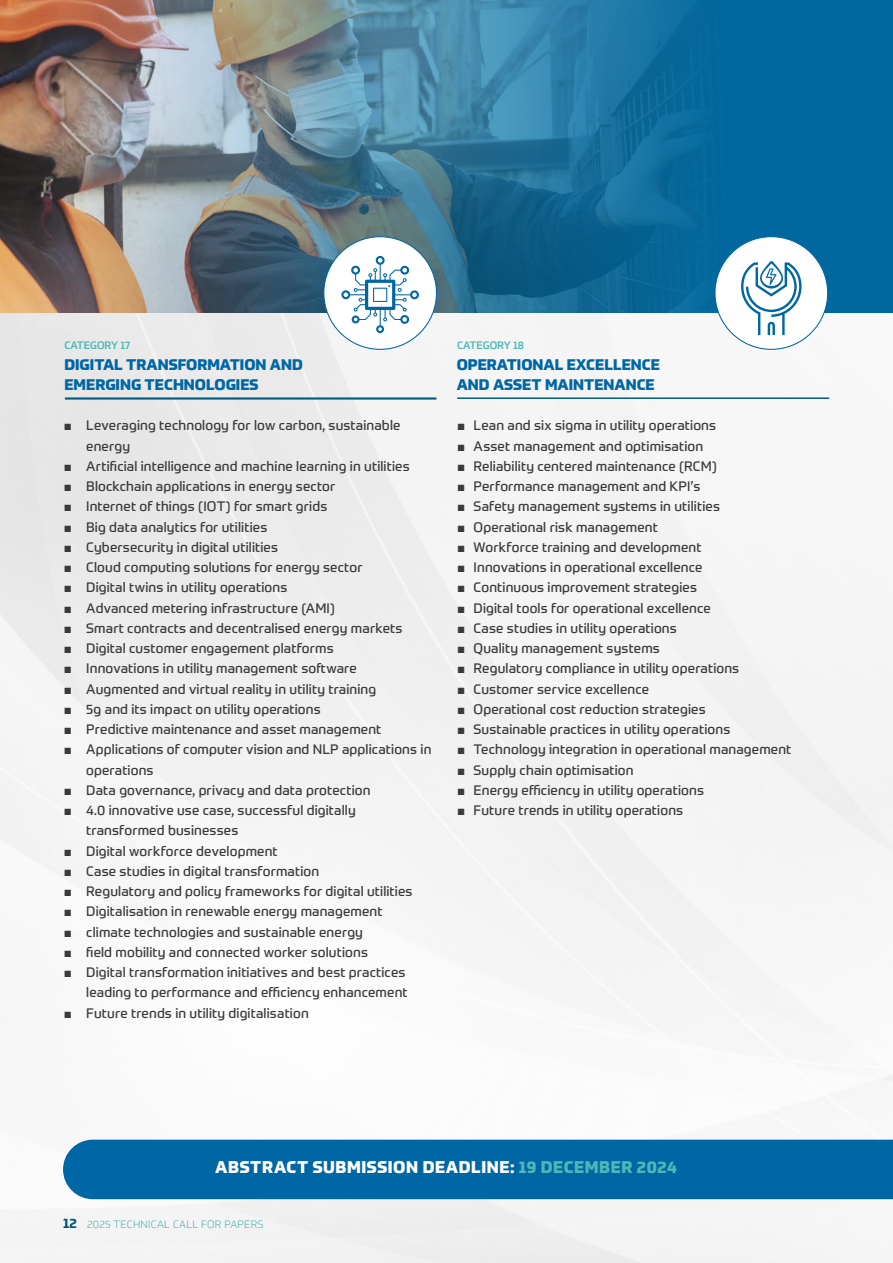
<style>
.page{position:relative;width:893px;height:1263px;background:#fff}
.page>*{position:absolute;margin:0;border:0;box-sizing:border-box;transform-origin:0 0}
.t1{font:800 16.5px "Prometo";letter-spacing:.035em;color:#fff}
.t2{font:800 15px/20.2px "Prometo";color:#0067a5}
.t3{font:13.5px/20.2px "Prometo";letter-spacing:.01em;color:#3a3a3c}
.t4{font:300 10.5px "Prometo";letter-spacing:.025em;color:#4eb8b9}
.t5{font:500 10.5px "Prometo";color:#4eb8b9}
.s1{font-family:"Arial";font-weight:900}
.s2{color:#4eb8b9}
.s3{font-weight:700;font-size:13.5px;color:#005b7e}
</style>
<div class="page">
<img style="left:0;top:313px;width:893px;height:950px">
<img style="left:0;top:0;width:893px;height:313px">
<div style="left:715px;top:237px;width:113px;height:112px;background:#fff;border-radius:50%"></div>
<hr style="left:457px;top:397px;width:372px;height:2px;background:#005b7e">
<svg style="left:741px;top:261px;width:60px;height:74px"></svg>
<div style="left:63px;top:1140px;width:830px;height:59px;background:#0067a5"></div>
<div style="left:324px;top:237px;width:112px;height:112px;background:#fff;border-radius:50%"></div>
<hr style="left:65px;top:397px;width:371px;height:3px;background:#005b7e">
<svg style="left:341px;top:256px;width:78px;height:77px"></svg>
<p class="t5" style="left:64px;top:339px;width:68px">CATEGORY 17</p>
<p class="t2" style="left:64px;top:354px;width:240px">DIGITAL TRANSFORMATION AND<br>EMERGING TECHNOLOGIES</p>
<p class="t3" style="left:86px;top:415px;width:316px;text-indent:-23px"><span class="s1">■</span> Leveraging technology for low carbon, sustainable energy</p>
<p class="t3" style="left:64px;top:456px;width:347px"><span class="s1">■</span> Artificial intelligence and machine learning in utilities</p>
<p class="t3" style="left:64px;top:476px;width:273px"><span class="s1">■</span> Blockchain applications in energy sector</p>
<p class="t3" style="left:64px;top:496px;width:265px"><span class="s1">■</span> Internet of things (IOT) for smart grids</p>
<p class="t3" style="left:64px;top:516px;width:205px"><span class="s1">■</span> Big data analytics for utilities</p>
<p class="t3" style="left:64px;top:537px;width:216px"><span class="s1">■</span> Cybersecurity in digital utilities</p>
<p class="t3" style="left:64px;top:557px;width:300px"><span class="s1">■</span> Cloud computing solutions for energy sector</p>
<p class="t3" style="left:64px;top:577px;width:225px"><span class="s1">■</span> Digital twins in utility operations</p>
<p class="t3" style="left:64px;top:597px;width:273px"><span class="s1">■</span> Advanced metering infrastructure (AMI)</p>
<p class="t3" style="left:64px;top:618px;width:340px"><span class="s1">■</span> Smart contracts and decentralised energy markets</p>
<p class="t3" style="left:64px;top:638px;width:271px"><span class="s1">■</span> Digital customer engagement platforms</p>
<p class="t3" style="left:64px;top:658px;width:295px"><span class="s1">■</span> Innovations in utility management software</p>
<p class="t3" style="left:64px;top:678px;width:314px"><span class="s1">■</span> Augmented and virtual reality in utility training</p>
<p class="t3" style="left:64px;top:699px;width:258px"><span class="s1">■</span> 5g and its impact on utility operations</p>
<p class="t3" style="left:64px;top:719px;width:319px"><span class="s1">■</span> Predictive maintenance and asset management</p>
<p class="t3" style="left:86px;top:739px;width:347px;text-indent:-23px"><span class="s1">■</span> Applications of computer vision and NLP applications in operations</p>
<p class="t3" style="left:64px;top:780px;width:308px"><span class="s1">■</span> Data governance, privacy and data protection</p>
<p class="t3" style="left:86px;top:800px;width:271px;text-indent:-23px"><span class="s1">■</span> 4.0 innovative use case, successful digitally transformed businesses</p>
<p class="t3" style="left:64px;top:840px;width:215px"><span class="s1">■</span> Digital workforce development</p>
<p class="t3" style="left:64px;top:861px;width:257px"><span class="s1">■</span> Case studies in digital transformation</p>
<p class="t3" style="left:64px;top:881px;width:350px"><span class="s1">■</span> Regulatory and policy frameworks for digital utilities</p>
<p class="t3" style="left:64px;top:901px;width:320px"><span class="s1">■</span> Digitalisation in renewable energy management</p>
<p class="t3" style="left:64px;top:921px;width:301px"><span class="s1">■</span> climate technologies and sustainable energy</p>
<p class="t3" style="left:64px;top:942px;width:306px"><span class="s1">■</span> field mobility and connected worker solutions</p>
<p class="t3" style="left:64px;top:962px;width:345px;text-align:right"><span class="s1">■</span> Digital transformation initiatives and best practices leading to performance and efficiency enhancement</p>
<p class="t3" style="left:64px;top:1002px;width:246px"><span class="s1">■</span> Future trends in utility digitalisation</p>
<p class="t5" style="left:457px;top:339px;width:68px">CATEGORY 18</p>
<p class="t2" style="left:457px;top:354px;width:205px">OPERATIONAL EXCELLENCE<br>AND ASSET MAINTENANCE</p>
<p class="t3" style="left:457px;top:415px;width:261px"><span class="s1">■</span> Lean and six sigma in utility operations</p>
<p class="t3" style="left:457px;top:435px;width:248px"><span class="s1">■</span> Asset management and optimisation</p>
<p class="t3" style="left:457px;top:456px;width:261px"><span class="s1">■</span> Reliability centered maintenance (RCM)</p>
<p class="t3" style="left:457px;top:476px;width:245px"><span class="s1">■</span> Performance management and KPI’s</p>
<p class="t3" style="left:457px;top:496px;width:264px"><span class="s1">■</span> Safety management systems in utilities</p>
<p class="t3" style="left:457px;top:516px;width:202px"><span class="s1">■</span> Operational risk management</p>
<p class="t3" style="left:457px;top:537px;width:246px"><span class="s1">■</span> Workforce training and development</p>
<p class="t3" style="left:457px;top:557px;width:247px"><span class="s1">■</span> Innovations in operational excellence</p>
<p class="t3" style="left:457px;top:577px;width:241px"><span class="s1">■</span> Continuous improvement strategies</p>
<p class="t3" style="left:457px;top:597px;width:255px"><span class="s1">■</span> Digital tools for operational excellence</p>
<p class="t3" style="left:457px;top:618px;width:221px"><span class="s1">■</span> Case studies in utility operations</p>
<p class="t3" style="left:457px;top:638px;width:204px"><span class="s1">■</span> Quality management systems</p>
<p class="t3" style="left:457px;top:658px;width:284px"><span class="s1">■</span> Regulatory compliance in utility operations</p>
<p class="t3" style="left:457px;top:678px;width:194px"><span class="s1">■</span> Customer service excellence</p>
<p class="t3" style="left:457px;top:699px;width:250px"><span class="s1">■</span> Operational cost reduction strategies</p>
<p class="t3" style="left:457px;top:719px;width:275px"><span class="s1">■</span> Sustainable practices in utility operations</p>
<p class="t3" style="left:457px;top:739px;width:336px"><span class="s1">■</span> Technology integration in operational management</p>
<p class="t3" style="left:457px;top:759px;width:178px"><span class="s1">■</span> Supply chain optimisation</p>
<p class="t3" style="left:457px;top:780px;width:248px"><span class="s1">■</span> Energy efficiency in utility operations</p>
<p class="t3" style="left:457px;top:800px;width:228px"><span class="s1">■</span> Future trends in utility operations</p>
<p class="t1" style="left:215px;top:1157px;width:463px">ABSTRACT SUBMISSION DEADLINE: <span class="s2">19 DECEMBER 2024</span></p>
<p class="t4" style="left:63px;top:1218px;width:202px"><span class="s3">12</span> 2025 TECHNICAL CALL FOR PAPERS</p>
</div>
